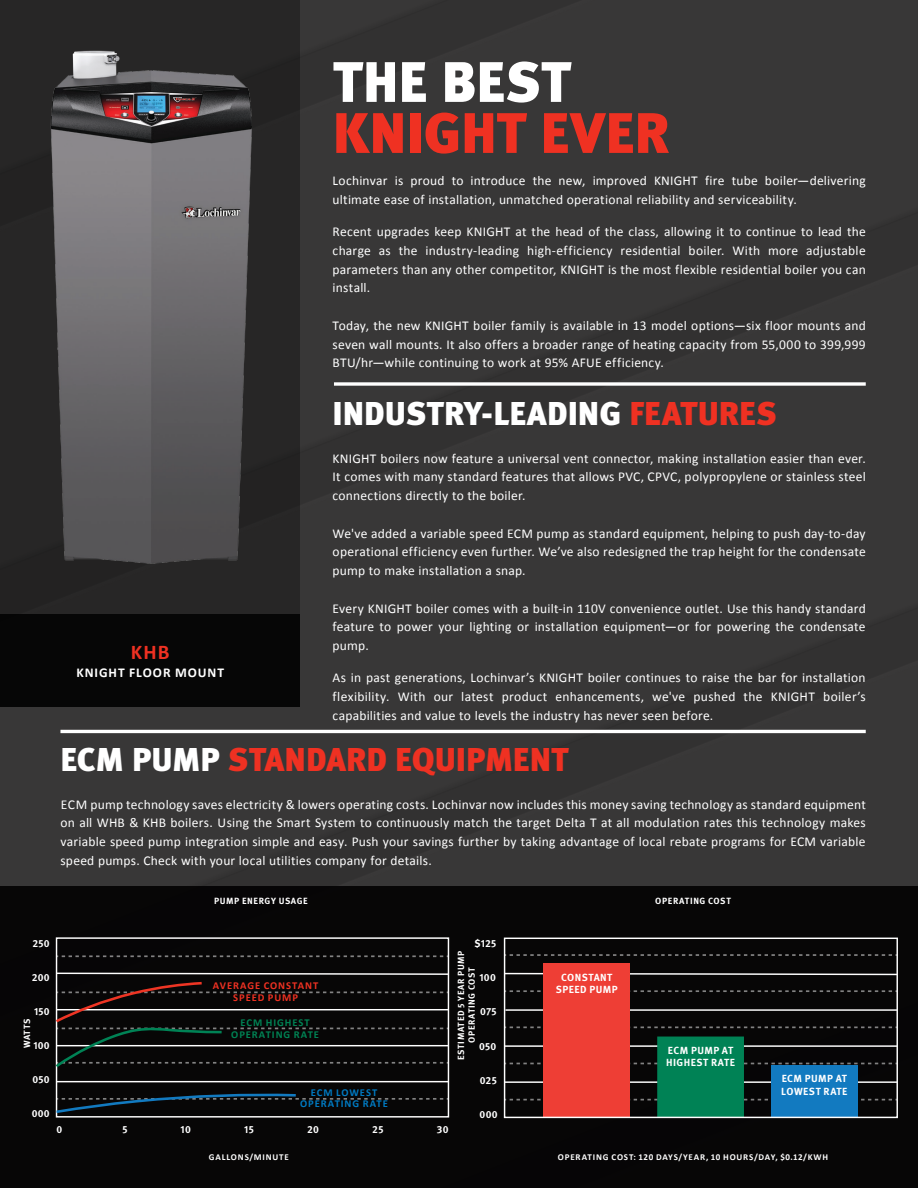
<style>
.page{position:relative;width:918px;height:1188px;background:#fff}
.page>*{position:absolute;margin:0;border:0;box-sizing:border-box;transform-origin:0 0}
.t1{font:900 57px "Meta OT";letter-spacing:-.005em;color:#ef3122}
.t2{font:900 57px "Meta OT";color:#fff}
.t3{font:900 33px "Meta OT";color:#fff}
.t4{font:900 33px "Meta OT";letter-spacing:-.005em;color:#ef3122}
.t5{font:700 21px "Calibri";color:#ef3122}
.t6{font:13.5px/18.8px "Calibri";letter-spacing:.015em;color:#fff;text-align:justify}
.t7{font:700 13.5px "Calibri";letter-spacing:.07em;color:#fff}
.t8{font:700 10.5px/11.4px "Calibri";letter-spacing:.09em;color:#ef3122;text-align:center}
.t9{font:700 10.5px/11.4px "Calibri";letter-spacing:.09em;color:#008354;text-align:center}
.t10{font:700 10.5px/11.4px "Calibri";letter-spacing:.09em;color:#007ac2;text-align:center}
.t11{font:700 10.35px/12.5px "Meta OT";letter-spacing:.035em;color:#fff}
.t12{font:700 9px/10.5px "Meta OT";letter-spacing:.065em;color:#fff;text-align:center}
.t13{font:700 9px "Calibri";letter-spacing:.09em;color:#fff}
.s1{color:#ef3122}
.s2{color:#fff}
</style>
<div class="page">
<div style="left:0;top:0;width:918px;height:887px;background:#383737"></div>
<div style="left:0;top:0;width:300px;height:707px;background:#292a2a"></div>
<div style="left:0;top:614px;width:300px;height:93px;background:#060606"></div>
<div style="left:0;top:887px;width:918px;height:301px;background:#070606"></div>
<svg style="left:334px;top:382px;width:532px;height:4px"></svg>
<hr style="left:60px;top:730px;width:806px;height:3px;background:#fff">
<img style="left:51px;top:50px;width:201px;height:514px">
<div style="left:56px;top:937px;width:393px;height:181px;border:1px solid #fff"></div>
<hr style="left:57px;top:1081px;width:391px;height:1px;background:#fff">
<svg style="left:55px;top:1093px;width:393px;height:22px"></svg>
<svg style="left:57px;top:955px;width:391px;height:2px"></svg>
<svg style="left:55px;top:972px;width:395px;height:98px"></svg>
<svg style="left:503px;top:972px;width:393px;height:4px"></svg>
<hr style="left:505px;top:1009px;width:392px;height:2px;background:#fff">
<svg style="left:506px;top:1026px;width:390px;height:2px"></svg>
<svg style="left:506px;top:990px;width:390px;height:2px"></svg>
<div style="left:543px;top:964px;width:87px;height:154px;background:#ee3e35"></div>
<svg style="left:506px;top:1037px;width:390px;height:79px"></svg>
<svg style="left:506px;top:954px;width:390px;height:2px"></svg>
<div style="left:771px;top:1065px;width:87px;height:53px;background:#127ac0"></div>
<div style="left:504px;top:938px;width:394px;height:180px;border:1px solid #fff"></div>
<h1 class="t2" style="left:333px;top:48px;width:240px">THE BEST</h1>
<h1 class="t1" style="left:333px;top:99px;width:338px">KNIGHT EVER</h1>
<p class="t6" style="left:333px;top:171px;width:535px">Lochinvar is proud to introduce the new, improved KNIGHT fire tube boiler—delivering ultimate ease of installation, unmatched operational reliability and serviceability.</p>
<p class="t6" style="left:333px;top:222px;width:535px">Recent upgrades keep KNIGHT at the head of the class, allowing it to continue to lead the charge as the industry-leading high-efficiency residential boiler. With more adjustable parameters than any other competitor, KNIGHT is the most flexible residential boiler you can install.</p>
<p class="t6" style="left:333px;top:316px;width:535px">Today, the new KNIGHT boiler family is available in 13 model options—six floor mounts and seven wall mounts. It also offers a broader range of heating capacity from 55,000 to 399,999<br>BTU/hr—while continuing to work at 95% AFUE efficiency.</p>
<h2 class="t3" style="left:333px;top:394px;width:446px">INDUSTRY-LEADING <span class="s1">FEATURES</span></h2>
<p class="t6" style="left:333px;top:449px;width:535px">KNIGHT boilers now feature a universal vent connector, making installation easier than ever.<br>It comes with many standard features that allows PVC, CPVC, polypropylene or stainless steel connections directly to the boiler.</p>
<p class="t6" style="left:333px;top:524px;width:535px">We've added a variable speed ECM pump as standard equipment, helping to push day-to-day operational efficiency even further. We’ve also redesigned the trap height for the condensate pump to make installation a snap.</p>
<p class="t6" style="left:333px;top:599px;width:535px">Every KNIGHT boiler comes with a built-in 110V convenience outlet. Use this handy standard feature to power your lighting or installation equipment—or for powering the condensate pump.</p>
<p class="t6" style="left:333px;top:669px;width:535px">As in past generations, Lochinvar’s KNIGHT boiler continues to raise the bar for installation flexibility. With our latest product enhancements, we've pushed the KNIGHT boiler’s capabilities and value to levels the industry has never seen before.</p>
<h2 class="t4" style="left:60px;top:740px;width:509px"><span class="s2">ECM PUMP</span> STANDARD EQUIPMENT</h2>
<p class="t6" style="left:60px;top:795px;width:807px">ECM pump technology saves electricity &amp; lowers operating costs. Lochinvar now includes this money saving technology as standard equipment on all WHB &amp; KHB boilers. Using the Smart System to continuously match the target Delta T at all modulation rates this technology makes variable speed pump integration simple and easy. Push your savings further by taking advantage of local rebate programs for ECM variable speed pumps. Check with your local utilities company for details.</p>
<h3 class="t5" style="left:131px;top:638px;width:40px">KHB</h3>
<p class="t7" style="left:76px;top:664px;width:149px">KNIGHT FLOOR MOUNT</p>
<p class="t12" style="left:214px;top:896px;width:95px">PUMP ENERGY USAGE</p>
<p class="t12" style="left:655px;top:896px;width:77px">OPERATING COST</p>
<p class="t11" style="left:32px;top:937px;width:19px">250</p>
<p class="t11" style="left:475px;top:937px;width:23px">$125</p>
<p class="t11" style="left:32px;top:971px;width:19px">200</p>
<p class="t11" style="left:34px;top:1005px;width:17px">150</p>
<p class="t12" style="left:22px;top:1048px;width:31px;rotate:-90deg">WATTS</p>
<p class="t11" style="left:33px;top:1039px;width:18px">100</p>
<p class="t8" style="left:213px;top:980px;width:107px">AVERAGE CONSTANT<br>SPEED PUMP</p>
<p class="t9" style="left:231px;top:1017px;width:89px">ECM HIGHEST<br>OPERATING RATE</p>
<p class="t12" style="left:456px;top:1060px;width:111px;rotate:-90deg">ESTIMATED 5 YEAR PUMP<br>OPERATING COST</p>
<p class="t11" style="left:479px;top:972px;width:18px">100</p>
<p class="t11" style="left:480px;top:1006px;width:18px">075</p>
<p class="t11" style="left:479px;top:1040px;width:19px">050</p>
<p class="t11" style="left:556px;top:971px;width:63px;text-align:center">CONSTANT<br>SPEED PUMP</p>
<p class="t11" style="left:666px;top:1044px;width:70px">ECM PUMP AT<br>HIGHEST RATE</p>
<p class="t11" style="left:32px;top:1074px;width:19px">050</p>
<p class="t11" style="left:480px;top:1074px;width:19px">025</p>
<p class="t10" style="left:300px;top:1086px;width:89px">ECM LOWEST<br>OPERATING RATE</p>
<p class="t11" style="left:32px;top:1108px;width:20px">000</p>
<p class="t11" style="left:480px;top:1108px;width:20px">000</p>
<p class="t11" style="left:57px;top:1123px;width:7px">0</p>
<p class="t11" style="left:122px;top:1123px;width:7px">5</p>
<p class="t11" style="left:181px;top:1123px;width:12px">10</p>
<p class="t11" style="left:244px;top:1123px;width:11px">15</p>
<p class="t11" style="left:307px;top:1123px;width:14px">20</p>
<p class="t11" style="left:372px;top:1123px;width:13px">25</p>
<p class="t11" style="left:437px;top:1123px;width:13px">30</p>
<p class="t11" style="left:781px;top:1073px;width:68px">ECM PUMP AT<br>LOWEST RATE</p>
<p class="t13" style="left:209px;top:1151px;width:82px">GALLONS/MINUTE</p>
<p class="t13" style="left:558px;top:1151px;width:272px">OPERATING COST: 120 DAYS/YEAR, 10 HOURS/DAY, $0.12/KWH</p>
</div>
